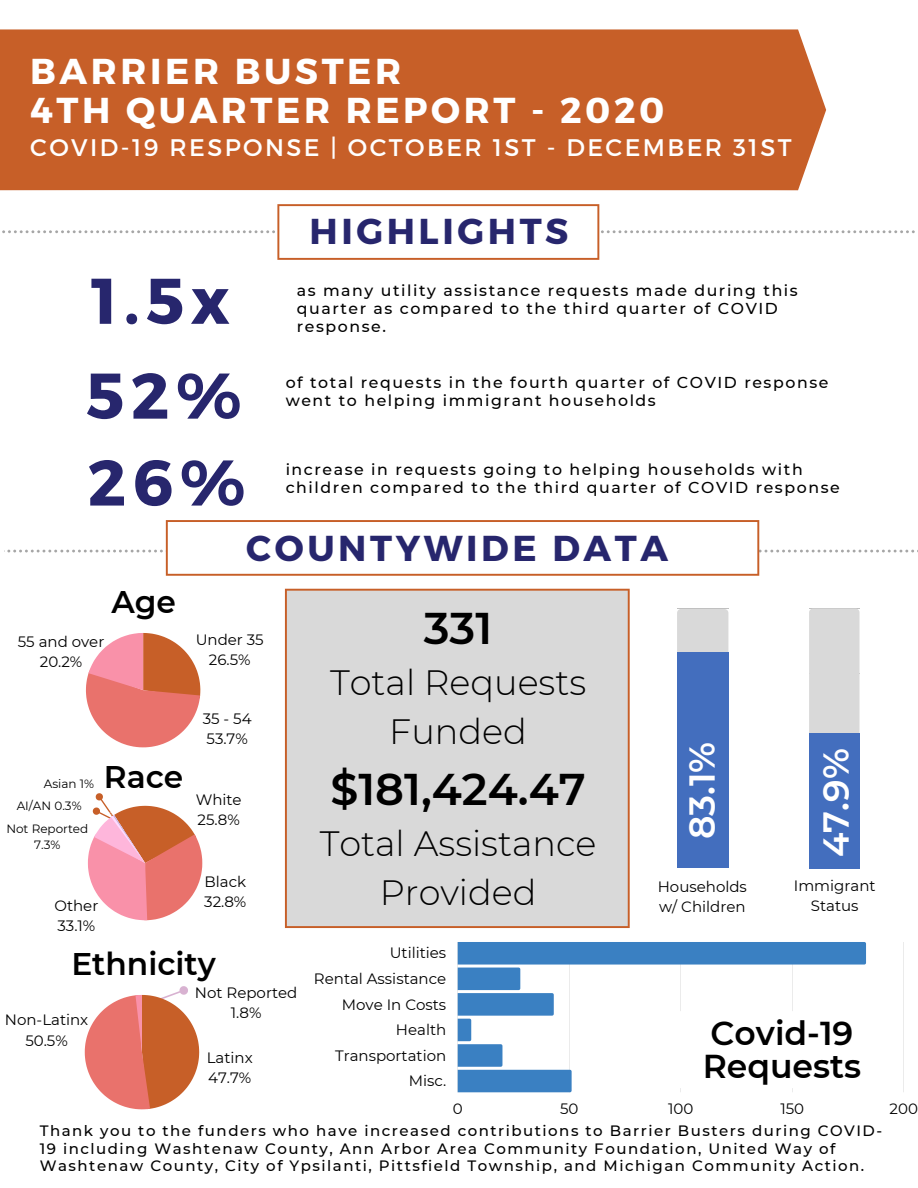
<style>
.page{position:relative;width:918px;height:1188px;background:#fff}
.page>*{position:absolute;margin:0;border:0;box-sizing:border-box;transform-origin:0 0}
.t1{font:700 64.35px "Montserrat";color:#27266d}
.t2{font:600 44.4px "Montserrat";color:#000}
.t3{font:700 36px "Montserrat";letter-spacing:.1em;color:#fff}
.t4{font:700 36px "Montserrat";letter-spacing:.1em;color:#27266d}
.t5{font:600 36px "Montserrat";color:#fff}
.t6{font:300 35.1px/49.1px "Montserrat";color:#000;text-align:center}
.t7{font:600 33px/32.4px "Montserrat";color:#000}
.t8{font:600 31.35px "Montserrat";color:#000}
.t9{font:24px "Montserrat";letter-spacing:.1em;color:#fff}
.t10{font:500 15.75px/18.1px "Montserrat";letter-spacing:.1em;color:#000}
.t11{font:500 15px/17.4px "Montserrat";letter-spacing:.1em;color:#000}
.t12{font:15px "Montserrat";color:#000}
.t13{font:12px "Montserrat";color:#000}
</style>
<div class="page">
<div style="left:0;top:29px;width:826px;height:161px;background:#c75f28"></div>
<svg style="left:7px;top:550px;width:911px;height:2px"></svg>
<div style="left:167px;top:521px;width:591px;height:54px;background:#fff"></div>
<hr style="left:166px;top:522px;width:2px;height:52px;background:#c75f28">
<hr style="left:757px;top:522px;width:2px;height:52px;background:#c75f28">
<hr style="left:168px;top:574px;width:589px;height:2px;background:#c75f28">
<hr style="left:168px;top:520px;width:589px;height:2px;background:#c75f28">
<svg style="left:2px;top:230px;width:913px;height:3px"></svg>
<div style="left:278px;top:205px;width:320px;height:54px;background:#fff"></div>
<hr style="left:277px;top:206px;width:2px;height:52px;background:#c75f28">
<hr style="left:597px;top:206px;width:2px;height:52px;background:#c75f28">
<hr style="left:279px;top:258px;width:318px;height:2px;background:#c75f28">
<hr style="left:279px;top:204px;width:318px;height:2px;background:#c75f28">
<hr style="left:904px;top:942px;width:1px;height:150px;background:#000">
<div style="left:286px;top:590px;width:343px;height:337px;background:#d9d9d9"></div>
<hr style="left:285px;top:591px;width:2px;height:335px;background:#c75f28">
<hr style="left:628px;top:591px;width:2px;height:335px;background:#c75f28">
<hr style="left:287px;top:926px;width:341px;height:2px;background:#c75f28">
<hr style="left:287px;top:589px;width:341px;height:2px;background:#c75f28">
<svg style="left:458px;top:942px;width:408px;height:150px"></svg>
<hr style="left:669px;top:1011px;width:230px;height:1px;background:#fff">
<hr style="left:809px;top:608px;width:51px;height:1px;background:#000">
<div style="left:809px;top:609px;width:51px;height:124px;background:#d9d9d9"></div>
<div style="left:809px;top:733px;width:51px;height:136px;background:#436ebe"></div>
<hr style="left:677px;top:608px;width:51px;height:1px;background:#000">
<hr style="left:677px;top:868px;width:51px;height:1px;background:#000">
<div style="left:677px;top:609px;width:51px;height:43px;background:#d9d9d9"></div>
<div style="left:677px;top:652px;width:51px;height:216px;background:#436ebe"></div>
<svg style="left:86px;top:633px;width:114px;height:114px"></svg>
<svg style="left:85px;top:986px;width:114px;height:123px"></svg>
<svg style="left:88px;top:793px;width:115px;height:128px"></svg>
<p class="t3" style="left:30px;top:47px;width:372px">BARRIER BUSTER</p>
<p class="t3" style="left:30px;top:87px;width:636px">4TH QUARTER REPORT - 2020</p>
<p class="t9" style="left:30px;top:132px;width:763px">COVID-19 RESPONSE | OCTOBER 1ST - DECEMBER 31ST</p>
<p class="t1" style="left:91px;top:259px;width:140px">1.5x</p>
<p class="t4" style="left:309px;top:208px;width:260px">HIGHLIGHTS</p>
<p class="t10" style="left:297px;top:281px;width:503px">as many utility assistance requests made during this quarter as compared to the third quarter of COVID response.</p>
<p class="t1" style="left:86px;top:354px;width:157px">52%</p>
<p class="t10" style="left:286px;top:373px;width:544px">of total requests in the fourth quarter of COVID response went to helping immigrant households</p>
<p class="t1" style="left:88px;top:441px;width:159px">26%</p>
<p class="t10" style="left:286px;top:460px;width:556px">increase in requests going to helping households with children compared to the third quarter of COVID response</p>
<p class="t4" style="left:246px;top:524px;width:423px">COUNTYWIDE DATA</p>
<p class="t8" style="left:111px;top:583px;width:66px">Age</p>
<p class="t12" style="left:18px;top:633px;width:88px">55 and over</p>
<p class="t12" style="left:40px;top:653px;width:44px">20.2%</p>
<p class="t12" style="left:196px;top:630px;width:70px">Under 35</p>
<p class="t12" style="left:209px;top:651px;width:43px">26.5%</p>
<p class="t13" style="left:44px;top:776px;width:52px">Asian 1%</p>
<p class="t13" style="left:17px;top:798px;width:66px">AI/AN 0.3%</p>
<p class="t13" style="left:6px;top:821px;width:83px">Not Reported</p>
<p class="t13" style="left:34px;top:837px;width:28px">7.3%</p>
<p class="t8" style="left:104px;top:758px;width:81px">Race</p>
<p class="t12" style="left:203px;top:709px;width:50px">35 - 54</p>
<p class="t12" style="left:207px;top:729px;width:43px">53.7%</p>
<p class="t12" style="left:196px;top:790px;width:47px">White</p>
<p class="t12" style="left:198px;top:811px;width:44px">25.8%</p>
<p class="t12" style="left:205px;top:872px;width:43px">Black</p>
<p class="t12" style="left:55px;top:897px;width:45px">Other</p>
<p class="t12" style="left:204px;top:893px;width:44px">32.8%</p>
<p class="t12" style="left:57px;top:917px;width:39px">33.1%</p>
<p class="t8" style="left:71px;top:945px;width:146px">Ethnicity</p>
<p class="t12" style="left:5px;top:1011px;width:85px">Non-Latinx</p>
<p class="t12" style="left:25px;top:1031px;width:44px">50.5%</p>
<p class="t12" style="left:195px;top:984px;width:104px">Not Reported</p>
<p class="t12" style="left:231px;top:1004px;width:32px">1.8%</p>
<p class="t12" style="left:207px;top:1048px;width:47px">Latinx</p>
<p class="t12" style="left:208px;top:1069px;width:45px">47.7%</p>
<p class="t2" style="left:424px;top:601px;width:70px">331</p>
<p class="t6" style="left:330px;top:658px;width:258px">Total Requests<br>Funded</p>
<p class="t2" style="left:331px;top:762px;width:257px">$181,424.47</p>
<p class="t6" style="left:320px;top:819px;width:278px">Total Assistance<br>Provided</p>
<p class="t12" style="left:390px;top:944px;width:58px">Utilities</p>
<p class="t12" style="left:314px;top:970px;width:134px">Rental Assistance</p>
<p class="t12" style="left:342px;top:995px;width:106px">Move In Costs</p>
<p class="t12" style="left:396px;top:1021px;width:52px">Health</p>
<p class="t12" style="left:335px;top:1046px;width:113px">Transportation</p>
<p class="t12" style="left:409px;top:1072px;width:39px">Misc.</p>
<p class="t5" style="left:680px;top:839px;width:99px;rotate:-90deg">83.1%</p>
<p class="t5" style="left:814px;top:857px;width:110px;rotate:-90deg">47.9%</p>
<p class="t12" style="left:658px;top:877px;width:91px">Households</p>
<p class="t12" style="left:659px;top:897px;width:88px">w/ Children</p>
<p class="t12" style="left:794px;top:876px;width:83px">Immigrant</p>
<p class="t12" style="left:811px;top:896px;width:49px">Status</p>
<p class="t7" style="left:703px;top:1017px;width:160px">Covid-19<br>Requests</p>
<p class="t12" style="left:453px;top:1100px;width:11px">0</p>
<p class="t12" style="left:560px;top:1100px;width:20px">50</p>
<p class="t12" style="left:668px;top:1100px;width:27px">100</p>
<p class="t12" style="left:780px;top:1100px;width:25px">150</p>
<p class="t12" style="left:890px;top:1100px;width:30px">200</p>
<p class="t11" style="left:40px;top:1122px;width:844px">Thank you to the funders who have increased contributions to Barrier Busters during COVID-<br>19 including Washtenaw County, Ann Arbor Area Community Foundation, United Way of<br>Washtenaw County, City of Ypsilanti, Pittsfield Township, and Michigan Community Action.</p>
</div>
